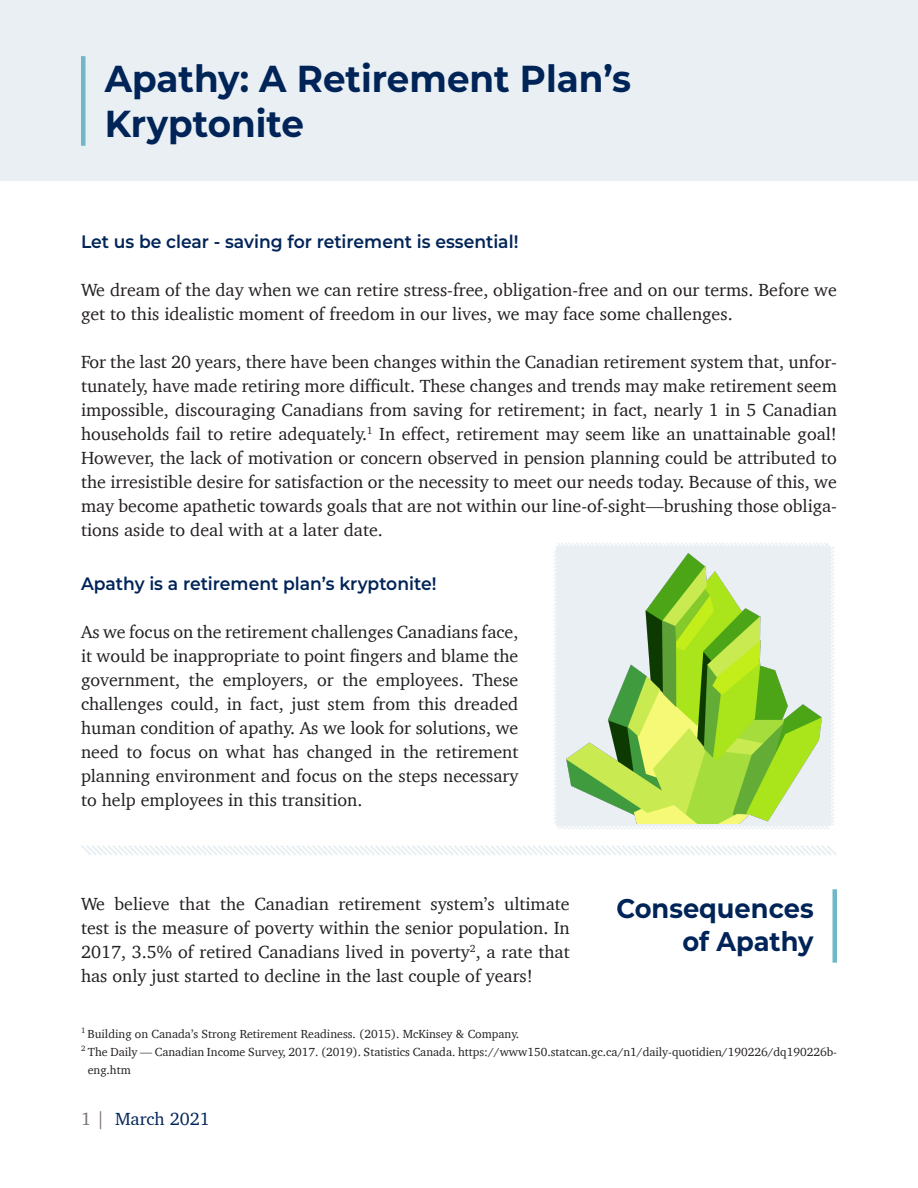
<style>
.page{position:relative;width:918px;height:1188px;background:#fff}
.page>*{position:absolute;margin:0;border:0;box-sizing:border-box;transform-origin:0 0}
.t1{font:700 37.5px "Montserrat";color:#002458;scale:.95 1}
.t2{font:700 27px "Montserrat";color:#002458;scale:.95 1}
.t3{font:18px/24px "Charter";color:#231f20;text-align:justify}
.t4{font:600 18px "Montserrat";color:#002458;scale:.95 1}
.t5{font:18px "Charter";color:#002458}
.t6{font:12px "Charter";color:#231f20}
.s1{color:#79716f}
</style>
<div class="page">
<svg style="left:553px;top:543px;width:282px;height:286px"></svg>
<div style="left:0;top:0;width:918px;height:180px;background:#e9eff3"></div>
<div style="left:81px;top:56px;width:5px;height:90px;background:#70b8c8"></div>
<svg style="left:81px;top:845px;width:756px;height:10px"></svg>
<div style="left:832px;top:889px;width:5px;height:74px;background:#70b8c8"></div>
<img style="left:567px;top:554px;width:254px;height:270px">
<p class="t1" style="left:105px;top:52px;width:556px">Apathy: A Retirement Plan’s</p>
<p class="t1" style="left:105px;top:97px;width:211px">Kryptonite</p>
<p class="t4" style="left:81px;top:229px;width:462px">Let us be clear - saving for retirement is essential!</p>
<p class="t3" style="left:81px;top:277px;width:758px">We dream of the day when we can retire stress-free, obligation-free and on our terms. Before we get to this idealistic moment of freedom in our lives, we may face some challenges.</p>
<p class="t3" style="left:81px;top:349px;width:758px">For the last 20 years, there have been changes within the Canadian retirement system that, unfor&shy;tunately, have made retiring more difficult. These changes and trends may make retirement seem impossible, discouraging Canadians from saving for retirement; in fact, nearly 1 in 5 Canadian households fail to retire adequately.<sup>1</sup> In effect, retirement may seem like an unattainable goal!<br>However, the lack of motivation or concern observed in pension planning could be attributed to the irresistible desire for satisfaction or the necessity to meet our needs today. Because of this, we may become apathetic towards goals that are not within our line-of-sight—brushing those obliga&shy;tions aside to deal with at a later date.</p>
<p class="t4" style="left:81px;top:571px;width:376px">Apathy is a retirement plan’s kryptonite!</p>
<p class="t3" style="left:81px;top:620px;width:439px">As we focus on the retirement challenges Canadians face, it would be inappropriate to point fingers and blame the government, the employers, or the employees. These challenges could, in fact, just stem from this dreaded human condition of apathy. As we look for solutions, we need to focus on what has changed in the retirement planning environment and focus on the steps necessary to help employees in this transition.</p>
<p class="t3" style="left:81px;top:892px;width:490px">We believe that the Canadian retirement system’s ultimate test is the measure of poverty within the senior population. In 2017, 3.5% of retired Canadians lived in poverty<sup>2</sup>, a rate that has only just started to decline in the last couple of years!</p>
<p class="t2" style="left:616px;top:889px;width:209px">Consequences</p>
<p class="t2" style="left:682px;top:922px;width:140px">of Apathy</p>
<p class="t6" style="left:81px;top:1023px;width:440px"><sup>1</sup> Building on Canada’s Strong Retirement Readiness. (2015). McKinsey &amp; Company.</p>
<p class="t6" style="left:81px;top:1041px;width:758px"><sup>2</sup> The Daily — Canadian Income Survey, 2017. (2019). Statistics Canada. https://www150.statcan.gc.ca/n1/daily-quotidien/190226/dq190226b-</p>
<p class="t6" style="left:88px;top:1059px;width:45px">eng.htm</p>
<p class="t5" style="left:81px;top:1103px;width:130px"><span class="s1">1 |</span> March 2021</p>
</div>
